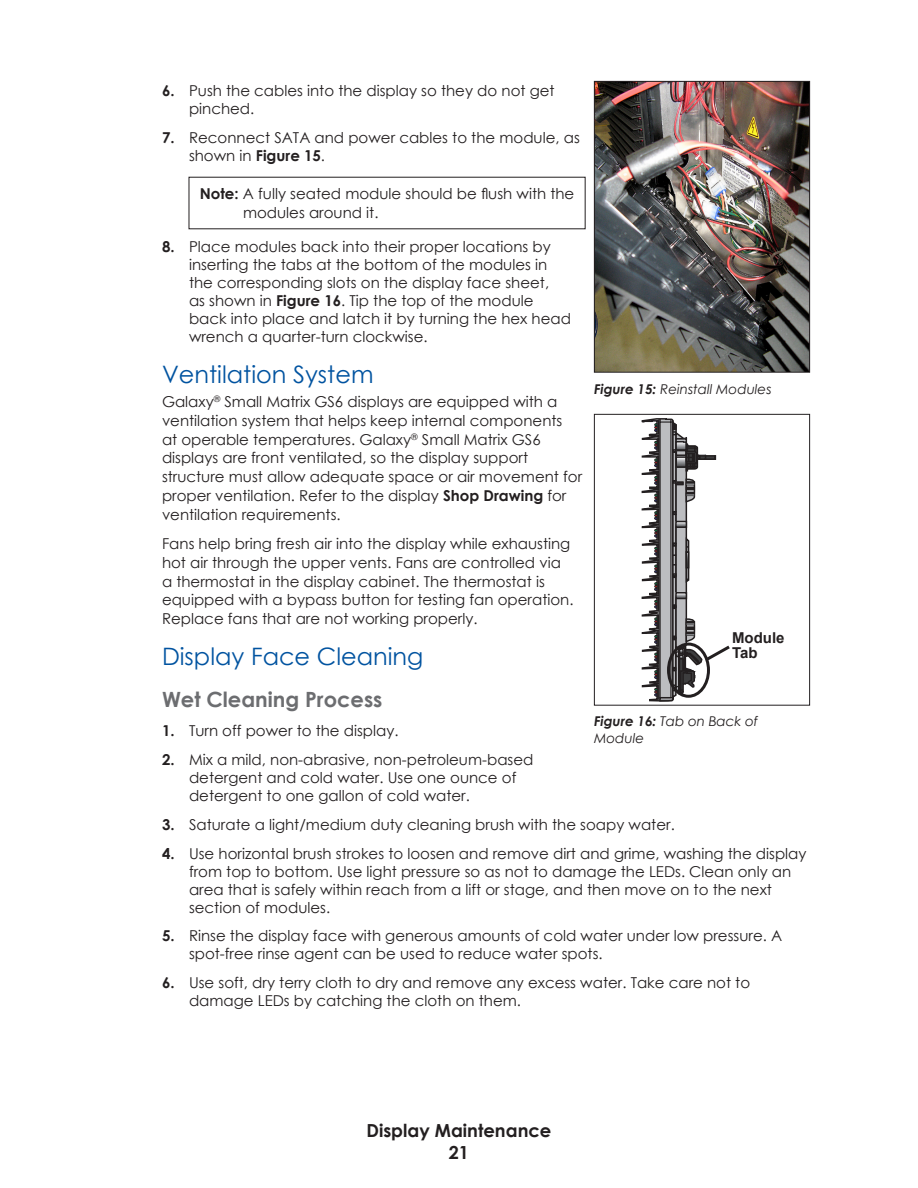
<style>
.page{position:relative;width:918px;height:1188px;background:#fff}
.page>*{position:absolute;margin:0;border:0;box-sizing:border-box;transform-origin:0 0}
.Heading_2{font:24px "Century Gothic";color:#0153a0}
.Heading_3{font:700 21px "Century Gothic";color:#6c6d70}
.t1{font:700 18px/22.5px "Century Gothic";color:#231f20;text-align:center}
.Intro_Text{font:15px/18px "Century Gothic";color:#231f20}
.Body_Text{font:15px/18.8px "Century Gothic";color:#231f20}
.Note_-_Text_Width__I{font:15px/18.8px "Century Gothic";color:#231f20}
.t2{font:700 15px/15px "Arial";color:#231f20}
.t3{font:italic 13.5px/16.8px "Century Gothic";color:#231f20}
.s1{font-weight:700}
</style>
<div class="page">
<img style="left:596px;top:83px;width:212px;height:288px">
<div style="left:594px;top:81px;width:216px;height:292px;border:1px solid #231f20"></div>
<svg style="left:641px;top:418px;width:89px;height:284px"></svg>
<div style="left:594px;top:414px;width:216px;height:292px;border:1px solid #231f20"></div>
<p class="Intro_Text" style="left:189px;top:82px;width:367px;text-indent:-27px"><span class="s1">6.</span> Push the cables into the display so they do not get pinched.</p>
<p class="Intro_Text" style="left:189px;top:128px;width:392px;text-indent:-27px"><span class="s1">7.</span> Reconnect SATA and power cables to the module, as shown in <span class="s1">Figure 15</span>.</p>
<p class="Note_-_Text_Width__I" style="left:243px;top:184px;width:333px;text-indent:-43px"><span class="s1">Note:</span> A fully seated module should be flush with the modules around it.</p>
<p class="Intro_Text" style="left:189px;top:238px;width:384px;text-indent:-27px"><span class="s1">8.</span> Place modules back into their proper locations by inserting the tabs at the bottom of the modules in the corresponding slots on the display face sheet,<br>as shown in <span class="s1">Figure 16</span>. Tip the top of the module back into place and latch it by turning the hex head wrench a quarter-turn clockwise.</p>
<p class="Heading_2" style="left:162px;top:358px;width:213px">Ventilation System</p>
<p class="Intro_Text" style="left:162px;top:392px;width:422px;line-height:18.8px">Galaxy<sup>®</sup> Small Matrix GS6 displays are equipped with a ventilation system that helps keep internal components<br>at operable temperatures. Galaxy<sup>®</sup> Small Matrix GS6 displays are front ventilated, so the display support structure must allow adequate space or air movement for proper ventilation. Refer to the display <span class="s1">Shop Drawing</span> for ventilation requirements.</p>
<p class="Body_Text" style="left:162px;top:534px;width:413px">Fans help bring fresh air into the display while exhausting hot air through the upper vents. Fans are controlled via a thermostat in the display cabinet. The thermostat is equipped with a bypass button for testing fan operation.<br>Replace fans that are not working properly.</p>
<p class="Heading_2" style="left:162px;top:640px;width:263px">Display Face Cleaning</p>
<p class="Heading_3" style="left:162px;top:684px;width:222px">Wet Cleaning Process</p>
<p class="Intro_Text" style="left:162px;top:722px;width:238px"><span class="s1">1.</span> Turn off power to the display.</p>
<p class="Intro_Text" style="left:189px;top:750px;width:346px;text-indent:-27px"><span class="s1">2.</span> Mix a mild, non-abrasive, non-petroleum-based detergent and cold water. Use one ounce of detergent to one gallon of cold water.</p>
<p class="Intro_Text" style="left:162px;top:815px;width:514px"><span class="s1">3.</span> Saturate a light/medium duty cleaning brush with the soapy water.</p>
<p class="Intro_Text" style="left:189px;top:844px;width:619px;text-indent:-27px"><span class="s1">4.</span> Use horizontal brush strokes to loosen and remove dirt and grime, washing the display from top to bottom. Use light pressure so as not to damage the LEDs. Clean only an area that is safely within reach from a lift or stage, and then move on to the next section of modules.</p>
<p class="Intro_Text" style="left:189px;top:927px;width:595px;text-indent:-27px"><span class="s1">5.</span> Rinse the display face with generous amounts of cold water under low pressure. A spot-free rinse agent can be used to reduce water spots.</p>
<p class="Intro_Text" style="left:189px;top:974px;width:563px;text-indent:-27px"><span class="s1">6.</span> Use soft, dry terry cloth to dry and remove any excess water. Take care not to damage LEDs by catching the cloth on them.</p>
<p class="t3" style="left:594px;top:380px;width:179px"><span class="s1">Figure 15:</span> Reinstall Modules</p>
<p class="t2" style="left:732px;top:631px;width:54px">Module<br>Tab</p>
<p class="t3" style="left:594px;top:713px;width:166px"><span class="s1">Figure 16:</span> Tab on Back of<br>Module</p>
<p class="t1" style="left:366px;top:1118px;width:187px">Display Maintenance<br>21</p>
</div>
